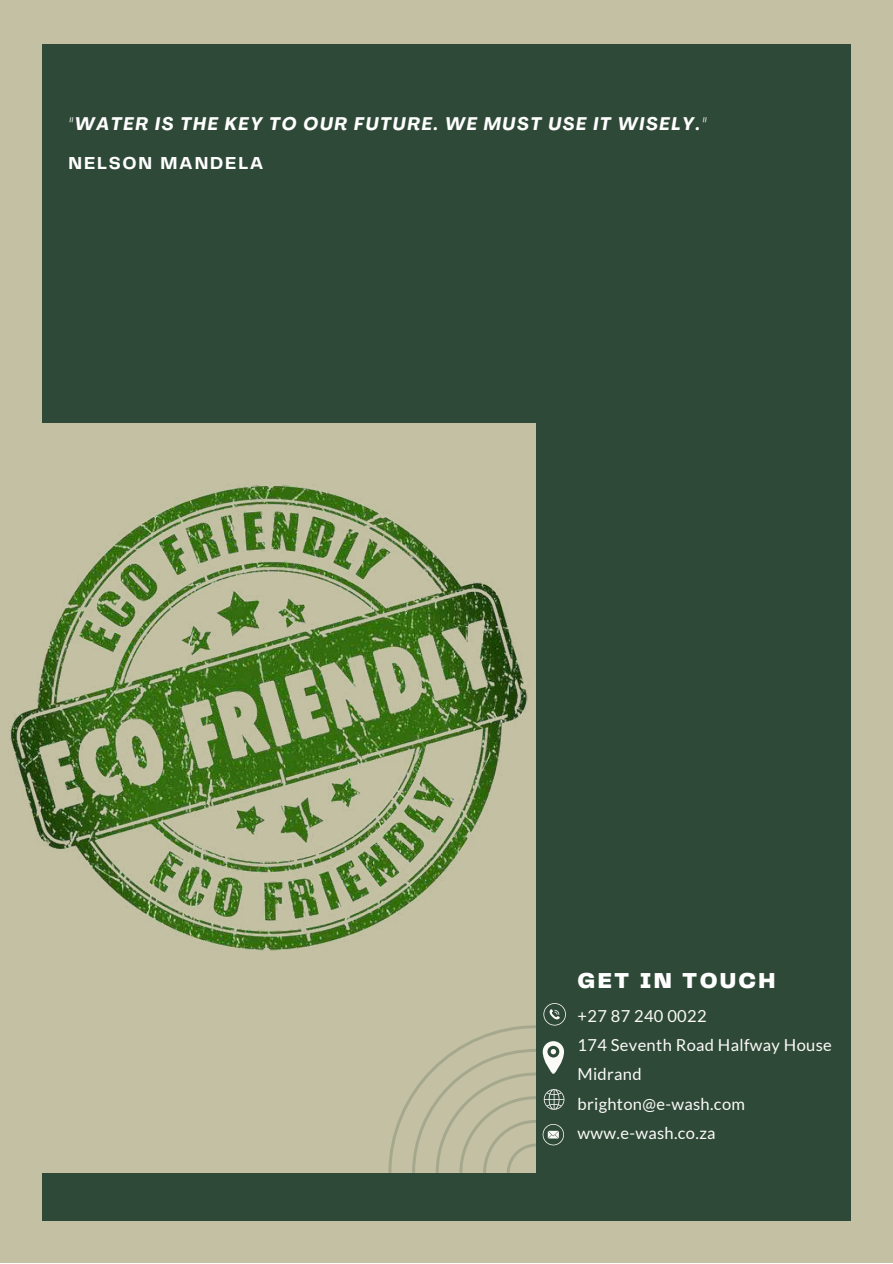
<style>
.page{position:relative;width:893px;height:1264px;background:#fff}
.page>*{position:absolute;margin:0;border:0;box-sizing:border-box;transform-origin:0 0}
.t1{font:900 22.5px "Telegraf";letter-spacing:.1em;color:#fff}
.t2{font:italic 700 18px "Agrandir";letter-spacing:.1em;color:#fff}
.t3{font:700 18px "Telegraf";letter-spacing:.1em;color:#fff}
.t4{font:16.5px/29.2px "Lato";letter-spacing:.02em;color:#fafaf7}
</style>
<div class="page">
<div style="left:0;top:0;width:892px;height:1262px;background:#c3c0a3"></div>
<div style="left:43px;top:44px;width:807px;height:1176px;background:#2f4938"></div>
<div style="left:31px;top:423px;width:504px;height:749px;background:#c3c0a3"></div>
<svg style="left:388px;top:1025px;width:147px;height:148px"></svg>
<svg style="left:543px;top:1003px;width:23px;height:22px"></svg>
<svg style="left:542px;top:1041px;width:22px;height:32px"></svg>
<svg style="left:542px;top:1124px;width:22px;height:21px"></svg>
<svg style="left:543px;top:1089px;width:21px;height:21px"></svg>
<img style="left:10px;top:485px;width:520px;height:466px">
<p class="t2" style="left:69px;top:112px;width:639px">"WATER IS THE KEY TO OUR FUTURE. WE MUST USE IT WISELY."</p>
<p class="t3" style="left:69px;top:151px;width:196px">NELSON MANDELA</p>
<h1 class="t1" style="left:577px;top:964px;width:199px">GET IN TOUCH</h1>
<p class="t4" style="left:577px;top:1001px;width:256px">+27 87 240 0022<br>174 Seventh Road Halfway House<br>Midrand<br>brighton@e-wash.com www.e-wash.co.za</p>
</div>
